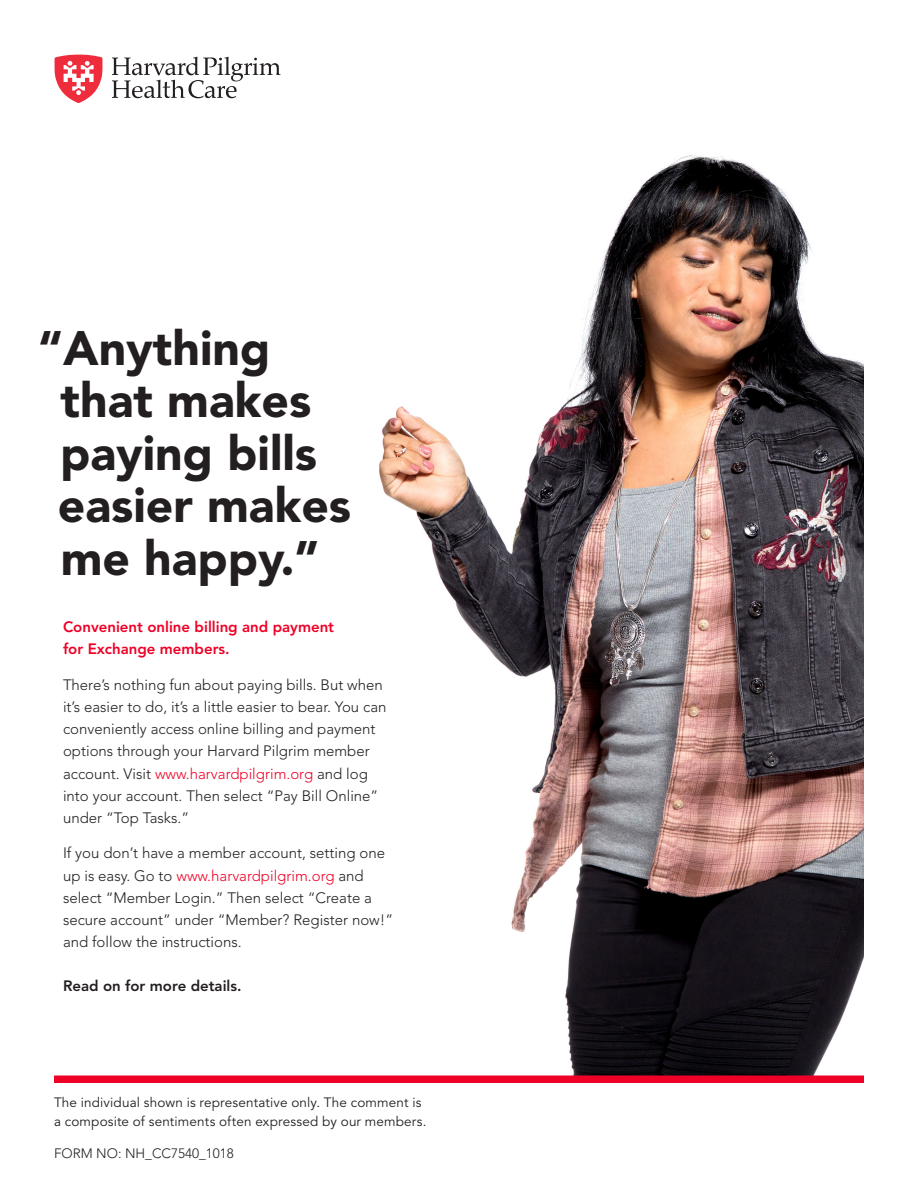
<style>
.page{position:relative;width:918px;height:1188px;background:#fff}
.page>*{position:absolute;margin:0;border:0;box-sizing:border-box;transform-origin:0 0}
._32_35_Cover_Quote_H{font:900 48px/52.5px "Avenir LT Std";color:#231f20}
.Body{font:300 15px/22.2px "Avenir LT Std";color:#231f20}
.Body_Subhead{font:800 15px/22.2px "Avenir LT Std";color:#ef0027}
.Cover_Teaser{font:800 15px "Avenir LT Std";color:#231f20}
.t1{font:13.5px/19.5px "Avenir LT Std";letter-spacing:.01em;color:#231f20}
.Large_Code{font:300 13.5px "Avenir LT Std";color:#231f20}
.s1{color:#ef0027}
</style>
<div class="page">
<img style="left:369px;top:155px;width:495px;height:921px">
<svg style="left:112px;top:57px;width:169px;height:41px"></svg>
<svg style="left:54px;top:55px;width:49px;height:48px"></svg>
<div style="left:54px;top:1076px;width:810px;height:7px;background:#ef0027"></div>
<p class="_32_35_Cover_Quote_H" style="left:58px;top:322px;width:295px;text-indent:-20px">“Anything that makes paying bills easier makes me happy.”</p>
<p class="Body_Subhead" style="left:63px;top:616px;width:273px">Convenient online billing and payment for Exchange members.</p>
<p class="Body" style="left:63px;top:674px;width:325px">There’s nothing fun about paying bills. But when it’s easier to do, it’s a little easier to bear. You can conveniently access online billing and payment options through your Harvard Pilgrim member account. Visit <span class="s1">www.harvardpilgrim.org</span> and log into your account. Then select “Pay Bill Online” under “Top Tasks.”</p>
<p class="Body" style="left:63px;top:842px;width:332px">If you don’t have a member account, setting one up is easy. Go to <span class="s1">www.harvardpilgrim.org</span> and select “Member Login.” Then select “Create a secure account” under “Member? Register now!” and follow the instructions.</p>
<p class="Cover_Teaser" style="left:63px;top:977px;width:180px">Read on for more details.</p>
<p class="t1" style="left:54px;top:1093px;width:374px">The individual shown is representative only. The comment is a composite of sentiments often expressed by our members.</p>
<p class="Large_Code" style="left:54px;top:1145px;width:181px">FORM NO: NH_CC7540_1018</p>
</div>
